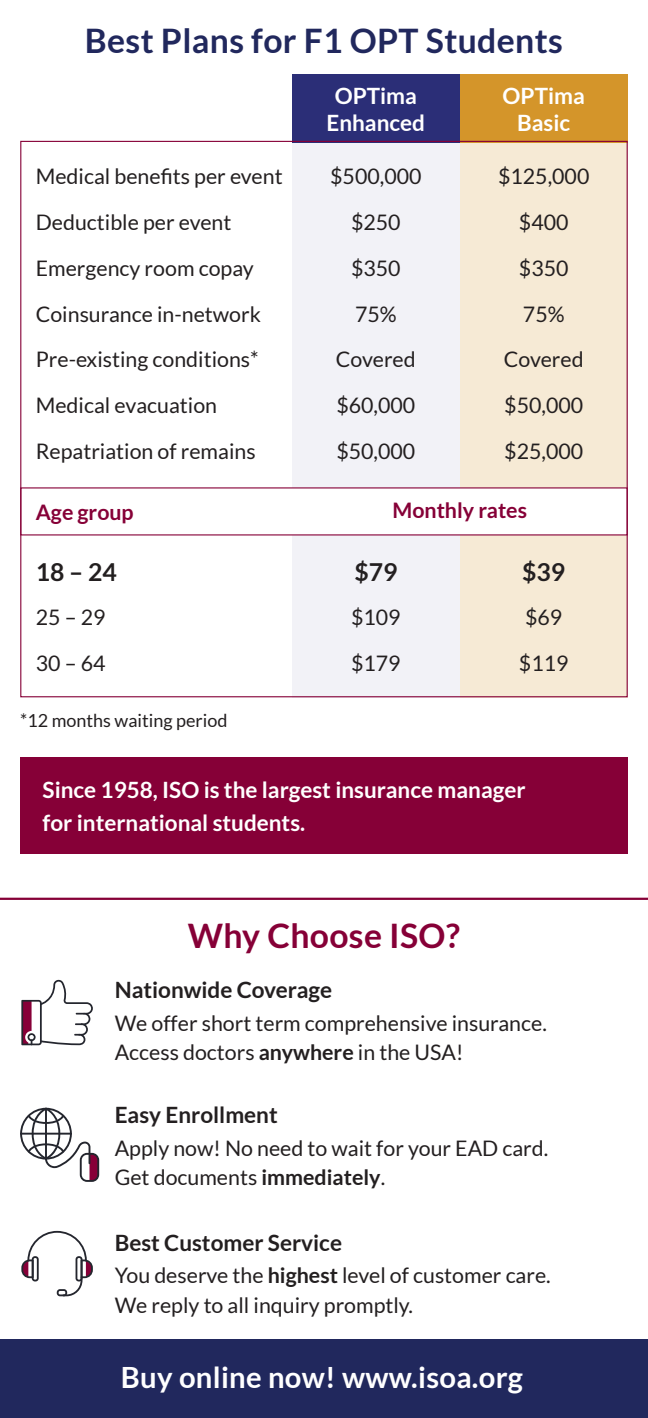
<style>
.page{position:relative;width:648px;height:1418px;background:#fff}
.page>*{position:absolute;margin:0;border:0;box-sizing:border-box;transform-origin:0 0}
.t1{font:700 33.75px "Lato";letter-spacing:.01em;color:#21285d}
.t2{font:700 33.75px "Lato";letter-spacing:.01em;color:#860037}
.t3{font:700 29.25px "Lato";letter-spacing:.01em;color:#fff}
.t4{font:700 24.75px "Lato";color:#231f20}
.t5{font:700 22.5px/27px "Lato";color:#fff;text-align:center}
.t6{font:700 22.5px "Lato";color:#231f20}
.t7{font:21.38px/29.2px "Lato";color:#231f20}
.t8{font:700 21.38px "Lato";color:#860037}
.t9{font:18px "Lato";color:#231f20}
.s1{font-weight:700}
</style>
<div class="page">
<div style="left:292px;top:141px;width:168px;height:556px;background:#f2f2f7"></div>
<div style="left:460px;top:141px;width:168px;height:556px;background:#f6ead5"></div>
<div style="left:292px;top:74px;width:168px;height:68px;background:#2b2e77"></div>
<div style="left:460px;top:74px;width:168px;height:68px;background:#d4952a"></div>
<div style="left:20px;top:487px;width:608px;height:48px;background:#fff"></div>
<svg style="left:21px;top:1230px;width:72px;height:66px"></svg>
<svg style="left:21px;top:979px;width:72px;height:66px"></svg>
<svg style="left:20px;top:1107px;width:79px;height:74px"></svg>
<hr style="left:0;top:897px;width:648px;height:3px;background:#860037">
<div style="left:0;top:1339px;width:648px;height:79px;background:#21285d"></div>
<div style="left:20px;top:757px;width:608px;height:97px;background:#860037"></div>
<p class="t1" style="left:85px;top:21px;width:479px">Best Plans for F1 OPT Students</p>
<p class="t5" style="left:327px;top:82px;width:100px">OPTima<br>Enhanced</p>
<p class="t5" style="left:503px;top:82px;width:84px">OPTima<br>Basic</p>
<p class="t7" style="left:36px;top:162px;width:248px">Medical benefits per event</p>
<p class="t7" style="left:36px;top:207px;width:197px">Deductible per event</p>
<p class="t7" style="left:330px;top:162px;width:93px">$500,000</p>
<p class="t7" style="left:351px;top:207px;width:51px">$250</p>
<p class="t7" style="left:498px;top:162px;width:93px">$125,000</p>
<p class="t7" style="left:519px;top:207px;width:51px">$400</p>
<p class="t7" style="left:36px;top:253px;width:220px">Emergency room copay</p>
<p class="t7" style="left:351px;top:253px;width:51px">$350</p>
<p class="t7" style="left:519px;top:253px;width:51px">$350</p>
<p class="t7" style="left:36px;top:299px;width:227px">Coinsurance in-network</p>
<p class="t7" style="left:355px;top:299px;width:43px">75%</p>
<p class="t7" style="left:523px;top:299px;width:43px">75%</p>
<p class="t7" style="left:36px;top:345px;width:224px">Pre-existing conditions*</p>
<p class="t7" style="left:336px;top:345px;width:81px">Covered</p>
<p class="t7" style="left:504px;top:345px;width:81px">Covered</p>
<p class="t7" style="left:36px;top:391px;width:183px">Medical evacuation</p>
<p class="t7" style="left:36px;top:436px;width:221px">Repatriation of remains</p>
<p class="t7" style="left:336px;top:391px;width:80px">$60,000</p>
<p class="t7" style="left:336px;top:436px;width:80px">$50,000</p>
<p class="t7" style="left:504px;top:391px;width:80px">$50,000</p>
<p class="t7" style="left:504px;top:436px;width:80px">$25,000</p>
<p class="t8" style="left:36px;top:499px;width:99px">Age group</p>
<p class="t8" style="left:393px;top:498px;width:136px">Monthly rates</p>
<p class="t4" style="left:36px;top:557px;width:83px">18 – 24</p>
<p class="t7" style="left:36px;top:603px;width:71px">25 – 29</p>
<p class="t7" style="left:36px;top:648px;width:71px">30 – 64</p>
<p class="t4" style="left:354px;top:557px;width:45px">$79</p>
<p class="t7" style="left:351px;top:603px;width:51px">$109</p>
<p class="t7" style="left:351px;top:648px;width:51px">$179</p>
<p class="t4" style="left:522px;top:557px;width:45px">$39</p>
<p class="t7" style="left:525px;top:603px;width:39px">$69</p>
<p class="t7" style="left:519px;top:648px;width:51px">$119</p>
<p class="t9" style="left:20px;top:710px;width:209px">*12 months waiting period</p>
<p class="t5" style="left:43px;top:772px;width:484px;line-height:33.8px;text-align:left">Since 1958, ISO is the largest insurance manager for international students.</p>
<p class="t2" style="left:188px;top:916px;width:274px">Why Choose ISO?</p>
<p class="t6" style="left:115px;top:977px;width:219px">Nationwide Coverage</p>
<p class="t7" style="left:115px;top:1008px;width:434px">We offer short term comprehensive insurance.<br>Access doctors <span class="s1">anywhere</span> in the USA!</p>
<p class="t6" style="left:115px;top:1101px;width:165px">Easy Enrollment</p>
<p class="t7" style="left:115px;top:1133px;width:435px">Apply now! No need to wait for your EAD card.<br>Get documents <span class="s1">immediately</span>.</p>
<p class="t6" style="left:115px;top:1229px;width:229px">Best Customer Service</p>
<p class="t7" style="left:115px;top:1260px;width:438px">You deserve the <span class="s1">highest</span> level of customer care.<br>We reply to all inquiry promptly.</p>
<p class="t3" style="left:121px;top:1361px;width:404px">Buy online now! www.isoa.org</p>
</div>
